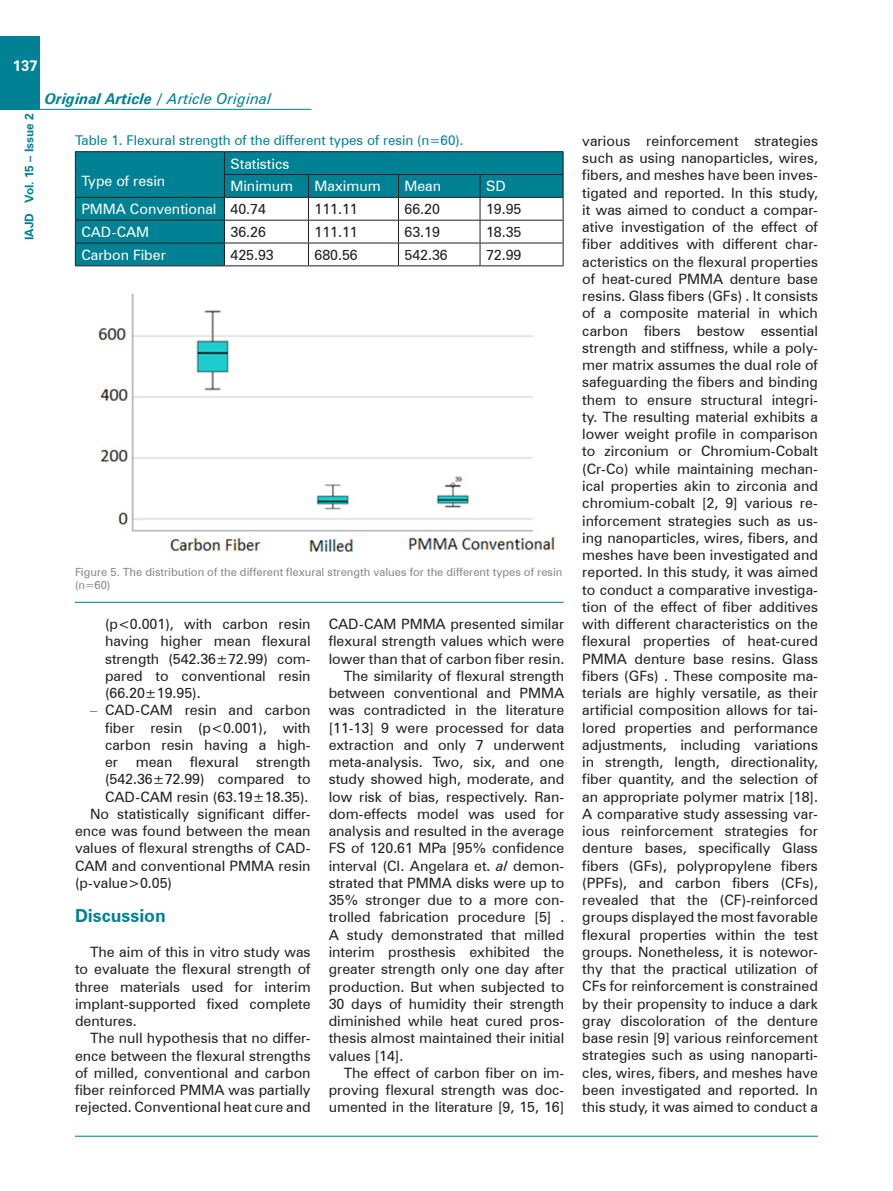
<style>
.page{position:relative;width:893px;height:1191px;background:#fff}
.page>*{position:absolute;margin:0;border:0;box-sizing:border-box;transform-origin:0 0}
.t1{font:700 18px "Zurich BT";color:#008294}
.t2{font:italic 700 15px "Zurich BT";color:#008294}
.t3{font:700 15px "Zurich BT";color:#fff}
.Normal__Web{font:14.25px/17.2px "Zurich BT";color:#231f20;text-align:justify}
.t4{font:14.25px "Zurich BT";color:#fff}
.t5{font:13.5px "Zurich BT";color:#008294}
.t6{font:700 12px "Zurich BT";color:#008294}
.t7{font:11.25px/13.5px "Zurich BT";color:#87878a}
.s1{font-weight:400}
.s2{font-family:"Times New Roman"}
.s3{font-style:italic}
</style>
<div class="page">
<div style="left:0;top:36px;width:40px;height:73px;background:#008294"></div>
<hr style="left:75px;top:1135px;width:743px;height:1px;background:#008294">
<hr style="left:0;top:109px;width:311px;height:1px;background:#008294">
<svg style="left:76px;top:152px;width:487px;height:113px;fill:#008294"></svg>
<hr style="left:75px;top:151px;width:149px;height:1px;background:#231f20">
<hr style="left:224px;top:151px;width:84px;height:1px;background:#231f20">
<hr style="left:308px;top:151px;width:90px;height:1px;background:#231f20">
<hr style="left:398px;top:151px;width:82px;height:1px;background:#231f20">
<hr style="left:480px;top:151px;width:83px;height:1px;background:#231f20">
<hr style="left:224px;top:174px;width:84px;height:1px;background:#231f20">
<hr style="left:308px;top:174px;width:90px;height:1px;background:#231f20">
<hr style="left:398px;top:174px;width:82px;height:1px;background:#231f20">
<hr style="left:480px;top:174px;width:83px;height:1px;background:#231f20">
<hr style="left:75px;top:197px;width:149px;height:1px;background:#231f20">
<hr style="left:224px;top:197px;width:84px;height:1px;background:#231f20">
<hr style="left:308px;top:197px;width:90px;height:1px;background:#231f20">
<hr style="left:398px;top:197px;width:82px;height:1px;background:#231f20">
<hr style="left:480px;top:197px;width:83px;height:1px;background:#231f20">
<hr style="left:75px;top:220px;width:149px;height:1px;background:#231f20">
<hr style="left:224px;top:220px;width:84px;height:1px;background:#231f20">
<hr style="left:308px;top:220px;width:90px;height:1px;background:#231f20">
<hr style="left:398px;top:220px;width:82px;height:1px;background:#231f20">
<hr style="left:480px;top:220px;width:83px;height:1px;background:#231f20">
<hr style="left:75px;top:243px;width:149px;height:1px;background:#231f20">
<svg style="left:75px;top:152px;width:1px;height:113px"></svg>
<hr style="left:224px;top:243px;width:84px;height:1px;background:#231f20">
<svg style="left:224px;top:152px;width:1px;height:113px"></svg>
<hr style="left:308px;top:243px;width:90px;height:1px;background:#231f20">
<svg style="left:308px;top:175px;width:1px;height:90px"></svg>
<hr style="left:398px;top:243px;width:82px;height:1px;background:#231f20">
<svg style="left:398px;top:175px;width:1px;height:90px"></svg>
<hr style="left:480px;top:243px;width:83px;height:1px;background:#231f20">
<svg style="left:480px;top:175px;width:1px;height:90px"></svg>
<svg style="left:563px;top:152px;width:1px;height:113px"></svg>
<hr style="left:75px;top:265px;width:149px;height:1px;background:#231f20">
<hr style="left:224px;top:265px;width:84px;height:1px;background:#231f20">
<hr style="left:308px;top:265px;width:90px;height:1px;background:#231f20">
<hr style="left:398px;top:265px;width:82px;height:1px;background:#231f20">
<hr style="left:480px;top:265px;width:83px;height:1px;background:#231f20">
<img style="left:98px;top:293px;width:457px;height:259px">
<hr style="left:75px;top:602px;width:488px;height:1px;background:#008294">
<p class="t3" style="left:13px;top:57px;width:26px">137</p>
<p class="t6" style="left:22px;top:240px;width:128px;rotate:-90deg">IAJD Vol. 15 – Issue 2</p>
<p class="t2" style="left:45px;top:90px;width:228px">Original Article / <span class="s1">Article Original</span></p>
<p class="t5" style="left:75px;top:132px;width:390px">Table 1. Flexural strength of the different types of resin (n=60).</p>
<p class="t4" style="left:81px;top:172px;width:85px">Type of resin</p>
<p class="t4" style="left:230px;top:155px;width:60px">Statistics</p>
<p class="t4" style="left:230px;top:178px;width:64px">Minimum</p>
<p class="t4" style="left:314px;top:178px;width:68px">Maximum</p>
<p class="t4" style="left:404px;top:178px;width:38px">Mean</p>
<p class="t4" style="left:486px;top:178px;width:21px">SD</p>
<p class="t4" style="left:81px;top:200px;width:137px">PMMA Conventional</p>
<p class="Normal__Web" style="left:230px;top:200px;width:37px">40.74</p>
<p class="Normal__Web" style="left:314px;top:200px;width:45px">111.11</p>
<p class="Normal__Web" style="left:404px;top:200px;width:37px">66.20</p>
<p class="Normal__Web" style="left:486px;top:200px;width:37px">19.95</p>
<p class="t4" style="left:81px;top:223px;width:69px">CAD-CAM</p>
<p class="Normal__Web" style="left:230px;top:223px;width:37px">36.26</p>
<p class="Normal__Web" style="left:314px;top:223px;width:45px">111.11</p>
<p class="Normal__Web" style="left:404px;top:223px;width:37px">63.19</p>
<p class="Normal__Web" style="left:486px;top:223px;width:37px">18.35</p>
<p class="t4" style="left:81px;top:246px;width:86px">Carbon Fiber</p>
<p class="Normal__Web" style="left:230px;top:246px;width:45px">425.93</p>
<p class="Normal__Web" style="left:314px;top:246px;width:45px">680.56</p>
<p class="Normal__Web" style="left:404px;top:246px;width:45px">542.36</p>
<p class="Normal__Web" style="left:486px;top:246px;width:37px">72.99</p>
<p class="t7" style="left:75px;top:565px;width:489px">Figure 5. The distribution of the different flexural strength values for the different types of resin (n=60)</p>
<p class="Normal__Web" style="left:105px;top:615px;width:207px">(p&lt;0.001), with carbon resin having higher mean flexural strength (542.36±72.99) com&shy;pared to conventional resin (66.20±19.95).</p>
<p class="Normal__Web" style="left:105px;top:701px;width:207px;text-indent:-15px"><span class="s2">–</span> CAD-CAM resin and carbon fiber resin (p&lt;0.001), with carbon resin having a high&shy;er mean flexural strength (542.36±72.99) compared to CAD-CAM resin (63.19±18.35).</p>
<p class="Normal__Web" style="left:75px;top:805px;width:237px;text-indent:15px">No statistically significant differ&shy;ence was found between the mean values of flexural strengths of CAD-CAM and conventional PMMA resin (p-value&gt;0.05)</p>
<p class="t1" style="left:75px;top:905px;width:92px">Discussion</p>
<p class="Normal__Web" style="left:75px;top:943px;width:237px;text-indent:15px">The aim of this in vitro study was to evaluate the flexural strength of three materials used for interim implant-supported fixed complete dentures.</p>
<p class="Normal__Web" style="left:75px;top:1029px;width:237px;text-indent:15px">The null hypothesis that no differ&shy;ence between the flexural strengths of milled, conventional and carbon fiber reinforced PMMA was partially rejected. Conventional heat cure and</p>
<p class="Normal__Web" style="left:329px;top:615px;width:237px">CAD-CAM PMMA presented similar flexural strength values which were lower than that of carbon fiber resin.</p>
<p class="Normal__Web" style="left:329px;top:667px;width:237px;text-indent:15px">The similarity of flexural strength between conventional and PMMA was contradicted in the literature [11-13] 9 were processed for data extraction and only 7 underwent meta-analysis. Two, six, and one study showed high, moderate, and low risk of bias, respectively. Ran&shy;dom-effects model was used for analysis and resulted in the average FS of 120.61 MPa [95% confidence interval (CI. Angelara et. <span class="s3">al</span> demon&shy;strated that PMMA disks were up to 35% stronger due to a more con&shy;trolled fabrication procedure [5] .<br>A study demonstrated that milled interim prosthesis exhibited the greater strength only one day after production. But when subjected to 30 days of humidity their strength diminished while heat cured pros&shy;thesis almost maintained their initial values [14].</p>
<p class="Normal__Web" style="left:329px;top:1064px;width:237px;text-indent:15px">The effect of carbon fiber on im&shy;proving flexural strength was doc&shy;umented in the literature [9, 15, 16]</p>
<p class="Normal__Web" style="left:582px;top:132px;width:237px">various reinforcement strategies such as using nanoparticles, wires, fibers, and meshes have been inves&shy;tigated and reported. In this study, it was aimed to conduct a compar&shy;ative investigation of the effect of fiber additives with different char&shy;acteristics on the flexural properties of heat-cured PMMA denture base resins. Glass fibers (GFs) . It consists of a composite material in which carbon fibers bestow essential strength and stiffness, while a poly&shy;mer matrix assumes the dual role of safeguarding the fibers and binding them to ensure structural integri&shy;ty. The resulting material exhibits a lower weight profile in comparison to zirconium or Chromium-Cobalt (Cr-Co) while maintaining mechan&shy;ical properties akin to zirconia and chromium-cobalt [2, 9] various re&shy;inforcement strategies such as us&shy;ing nanoparticles, wires, fibers, and meshes have been investigated and reported. In this study, it was aimed to conduct a comparative investiga&shy;tion of the effect of fiber additives with different characteristics on the flexural properties of heat-cured PMMA denture base resins. Glass fibers (GFs) . These composite ma&shy;terials are highly versatile, as their artificial composition allows for tai&shy;lored properties and performance adjustments, including variations in strength, length, directionality, fiber quantity, and the selection of an appropriate polymer matrix [18].<br>A comparative study assessing var&shy;ious reinforcement strategies for denture bases, specifically Glass fibers (GFs), polypropylene fibers (PPFs), and carbon fibers (CFs), revealed that the (CF)-reinforced groups displayed the most favorable flexural properties within the test groups. Nonetheless, it is notewor&shy;thy that the practical utilization of CFs for reinforcement is constrained by their propensity to induce a dark gray discoloration of the denture base resin [9] various reinforcement strategies such as using nanoparti&shy;cles, wires, fibers, and meshes have been investigated and reported. In this study, it was aimed to conduct a</p>
</div>
